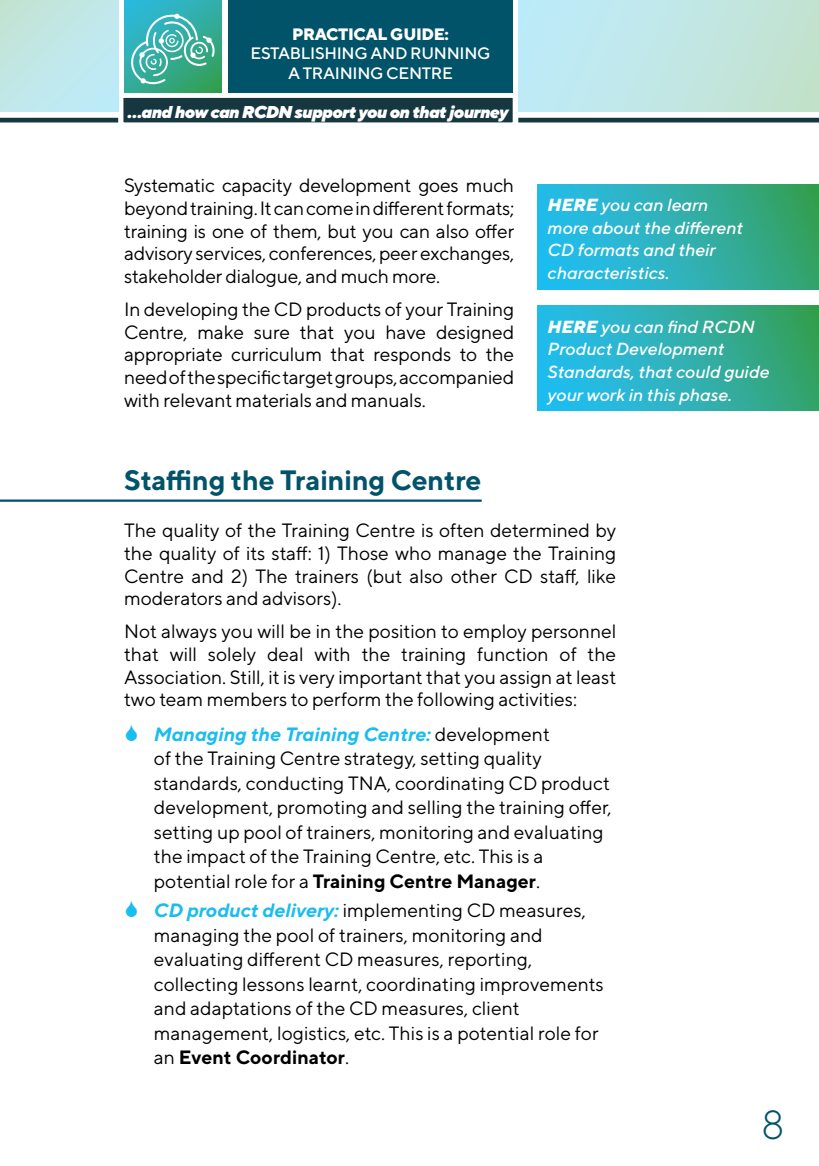
<style>
.page{position:relative;width:819px;height:1166px;background:#fff}
.page>*{position:absolute;margin:0;border:0;box-sizing:border-box;transform-origin:0 0}
.t1{font:300 40.6px "TT Norms";color:#005368}
.t2{font:700 28px "TT Norms";letter-spacing:-.005em;color:#005368}
.t3{font:19.25px/22.8px "TT Norms";color:#000;text-align:justify}
.t4{font:italic 500 17.5px/22.8px "TT Norms";color:#fff}
.t5{font:italic 900 17.15px "TT Norms";letter-spacing:-.045em;color:#fff}
.t6{font:500 16.45px/19.6px "TT Norms";letter-spacing:-.02em;color:#fff;text-align:center}
.t7{font:800 16.45px "TT Norms";letter-spacing:-.02em;color:#fff}
.s1{font-weight:800}
.s2{font-weight:700;font-style:italic;color:#1bbcef}
.s3{font-weight:700}
</style>
<div class="page">
<div style="left:518px;top:0;width:301px;height:112px;background:linear-gradient(to right,#beebfb,#c3e2cd)"></div>
<div style="left:0;top:0;width:118px;height:112px;background:linear-gradient(to right,#c2e5dd,#bfeaf4)"></div>
<hr style="left:0;top:118px;width:118px;height:4px;background:#173740">
<hr style="left:518px;top:118px;width:301px;height:4px;background:#173740">
<div style="left:228px;top:0;width:285px;height:92px;background:#005368"></div>
<svg style="left:124px;top:0;width:97px;height:92px;background:#30ada2"></svg>
<svg style="left:118px;top:93px;width:395px;height:30px;background:#445d65"></svg>
<svg style="left:130px;top:14px;width:85px;height:70px;background:#58bbae"></svg>
<svg style="left:537px;top:184px;width:282px;height:105px;background:#2dafae"></svg>
<svg style="left:537px;top:306px;width:282px;height:105px;background:#2dafae"></svg>
<hr style="left:0;top:499px;width:481px;height:3px;background:#005368">
<p class="t7" style="left:292px;top:23px;width:158px">PRACTICAL GUIDE:</p>
<p class="t6" style="left:250px;top:43px;width:241px">ESTABLISHING AND RUNNING<br>A TRAINING CENTRE</p>
<p class="t5" style="left:127px;top:101px;width:382px">…and how can RCDN support you on that journey</p>
<p class="t3" style="left:124px;top:174px;width:391px">Systematic capacity development goes much beyond training. It can come in different formats; training is one of them, but you can also offer advisory services, conferences, peer exchanges, stakeholder dialogue, and much more.</p>
<p class="t3" style="left:124px;top:297px;width:391px">In developing the CD products of your Training Centre, make sure that you have designed appropriate curriculum that responds to the need of the specific target groups, accompanied with relevant materials and manuals.</p>
<p class="t4" style="left:547px;top:193px;width:197px"><span class="s1">HERE</span> you can learn more about the different<br>CD formats and their characteristics.</p>
<p class="t4" style="left:547px;top:315px;width:223px"><span class="s1">HERE</span> you can find RCDN<br>Product Development<br>Standards, that could guide your work in this phase.</p>
<h2 class="t2" style="left:124px;top:462px;width:359px">Staffing the Training Centre</h2>
<p class="t3" style="left:124px;top:518px;width:493px">The quality of the Training Centre is often determined by the quality of its staff: 1) Those who manage the Training Centre and 2) The trainers (but also other CD staff, like moderators and advisors).</p>
<p class="t3" style="left:124px;top:619px;width:493px">Not always you will be in the position to employ personnel that will solely deal with the training function of the Association. Still, it is very important that you assign at least two team members to perform the following activities:</p>
<p class="t3" style="left:154px;top:721px;width:459px;line-height:24.5px;text-align:left"><span class="s2">Managing the Training Centre:</span> development<br>of the Training Centre strategy, setting quality standards, conducting TNA, coordinating CD product development, promoting and selling the training offer, setting up pool of trainers, monitoring and evaluating the impact of the Training Centre, etc. This is a potential role for a <span class="s3">Training Centre Manager</span>.</p>
<p class="t3" style="left:154px;top:898px;width:451px;line-height:24.5px;text-align:left"><span class="s2">CD product delivery:</span> implementing CD measures, managing the pool of trainers, monitoring and evaluating different CD measures, reporting, collecting lessons learnt, coordinating improvements and adaptations of the CD measures, client management, logistics, etc. This is a potential role for an <span class="s3">Event Coordinator</span>.</p>
<h1 class="t1" style="left:761px;top:1099px;width:25px">8</h1>
</div>
